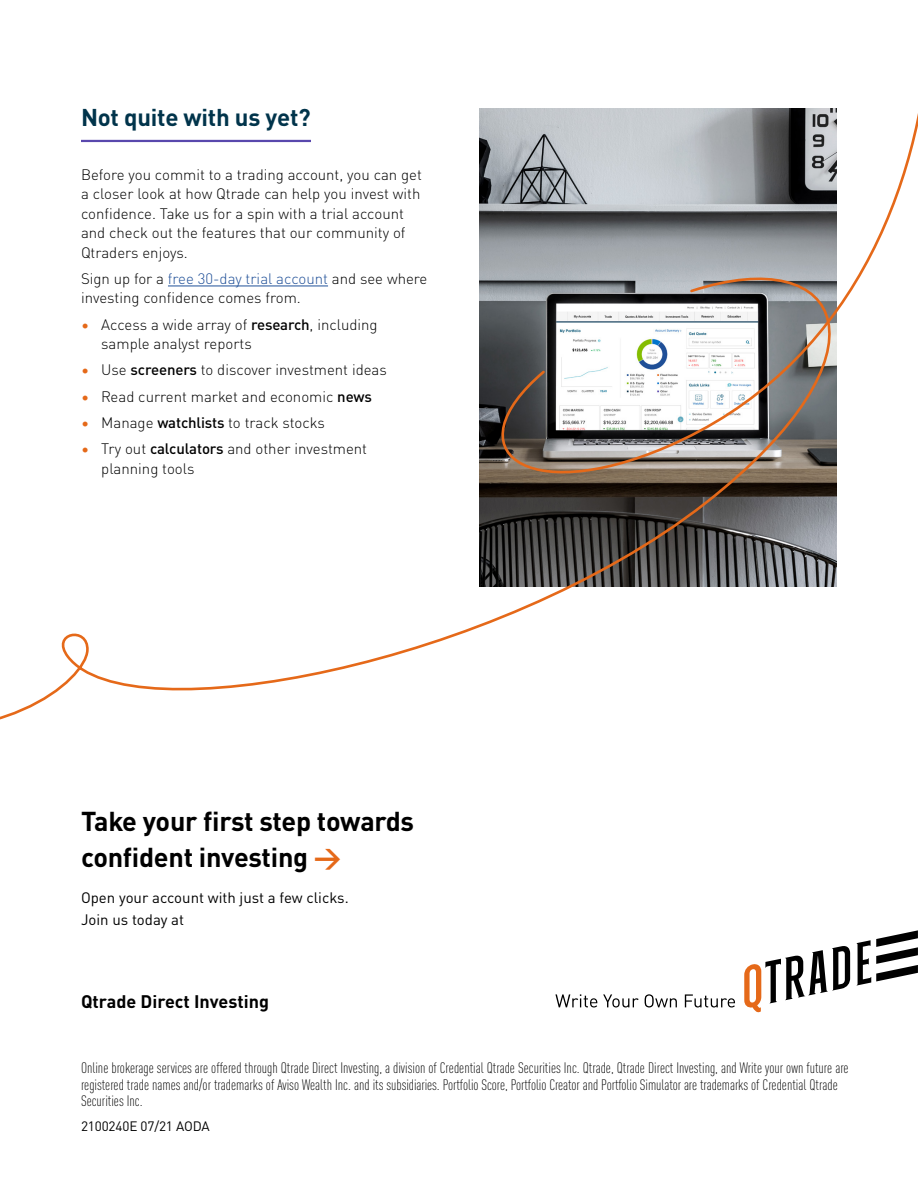
<style>
.page{position:relative;width:918px;height:1188px;background:#fff}
.page>*{position:absolute;margin:0;border:0;box-sizing:border-box;transform-origin:0 0}
.call_out_body_copy{font:700 27px/36px "DIN Pro";letter-spacing:-.01em;color:#000}
.Header2{font:700 24px "DIN Pro";letter-spacing:-.01em;color:#01344b}
.Body_copy{font:700 18px "DIN Pro";color:#000}
.Body_copy-2{font:300 15px/19.5px "DIN Pro";color:#000}
.Disclaimer{font:300 condensed 15px/16.5px "DIN Pro";color:#000}
.Body_copy-3{font:15px/22.5px "DIN Pro";color:#000}
.docket_code{font:13.5px "DIN Pro";letter-spacing:-.01em;color:#000}
.s1{color:#205098}
.s2{color:#e56919}
.s3{font-weight:500}
</style>
<div class="page">
<svg style="left:0;top:285px;width:837px;height:435px"></svg>
<svg style="left:451px;top:108px;width:467px;height:399px"></svg>
<hr style="left:81px;top:140px;width:230px;height:2px;background:#5948ad">
<hr style="left:168px;top:286px;width:160px;height:1px;background:#205098">
<svg style="left:555px;top:994px;width:42px;height:13px"></svg>
<svg style="left:603px;top:994px;width:36px;height:13px"></svg>
<svg style="left:645px;top:994px;width:32px;height:13px"></svg>
<svg style="left:685px;top:994px;width:50px;height:13px"></svg>
<svg style="left:744px;top:946px;width:106px;height:67px"></svg>
<svg style="left:856px;top:930px;width:62px;height:56px"></svg>
<h2 class="Header2" style="left:81px;top:99px;width:231px">Not quite with us yet?</h2>
<p class="Body_copy-2" style="left:81px;top:163px;width:342px">Before you commit to a trading account, you can get a closer look at how Qtrade can help you invest with confidence. Take us for a spin with a trial account and check out the features that our community of Qtraders enjoys.</p>
<p class="Body_copy-2" style="left:81px;top:268px;width:348px">Sign up for a <span class="s1">free 30-day trial account</span> and see where investing confidence comes from.</p>
<p class="Body_copy-2" style="left:101px;top:313px;width:278px;text-indent:-20px"><span class="s2">•</span> Access a wide array of <span class="s3">research</span>, including sample analyst reports</p>
<p class="Body_copy-2" style="left:81px;top:359px;width:307px"><span class="s2">•</span> Use <span class="s3">screeners</span> to discover investment ideas</p>
<p class="Body_copy-2" style="left:81px;top:385px;width:292px"><span class="s2">•</span> Read current market and economic <span class="s3">news</span></p>
<p class="Body_copy-2" style="left:81px;top:412px;width:245px"><span class="s2">•</span> Manage <span class="s3">watchlists</span> to track stocks</p>
<p class="Body_copy-2" style="left:101px;top:438px;width:267px;text-indent:-20px"><span class="s2">•</span> Try out <span class="s3">calculators</span> and other investment planning tools</p>
<p class="call_out_body_copy" style="left:81px;top:801px;width:335px">Take your first step towards confident investing <span class="s2">→</span></p>
<p class="Body_copy-3" style="left:81px;top:885px;width:269px">Open your account with just a few clicks.<br>Join us today at</p>
<p class="Body_copy" style="left:81px;top:988px;width:190px">Qtrade Direct Investing</p>
<p class="Disclaimer" style="left:81px;top:1059px;width:769px">Online brokerage services are offered through Qtrade Direct Investing, a division of Credential Qtrade Securities Inc. Qtrade, Qtrade Direct Investing, and Write your own future are registered trade names and/or trademarks of Aviso Wealth Inc. and its subsidiaries. Portfolio Score, Portfolio Creator and Portfolio Simulator are trademarks of Credential Qtrade<br>Securities Inc.</p>
<p class="docket_code" style="left:81px;top:1116px;width:130px">2100240E 07/21 AODA</p>
</div>
